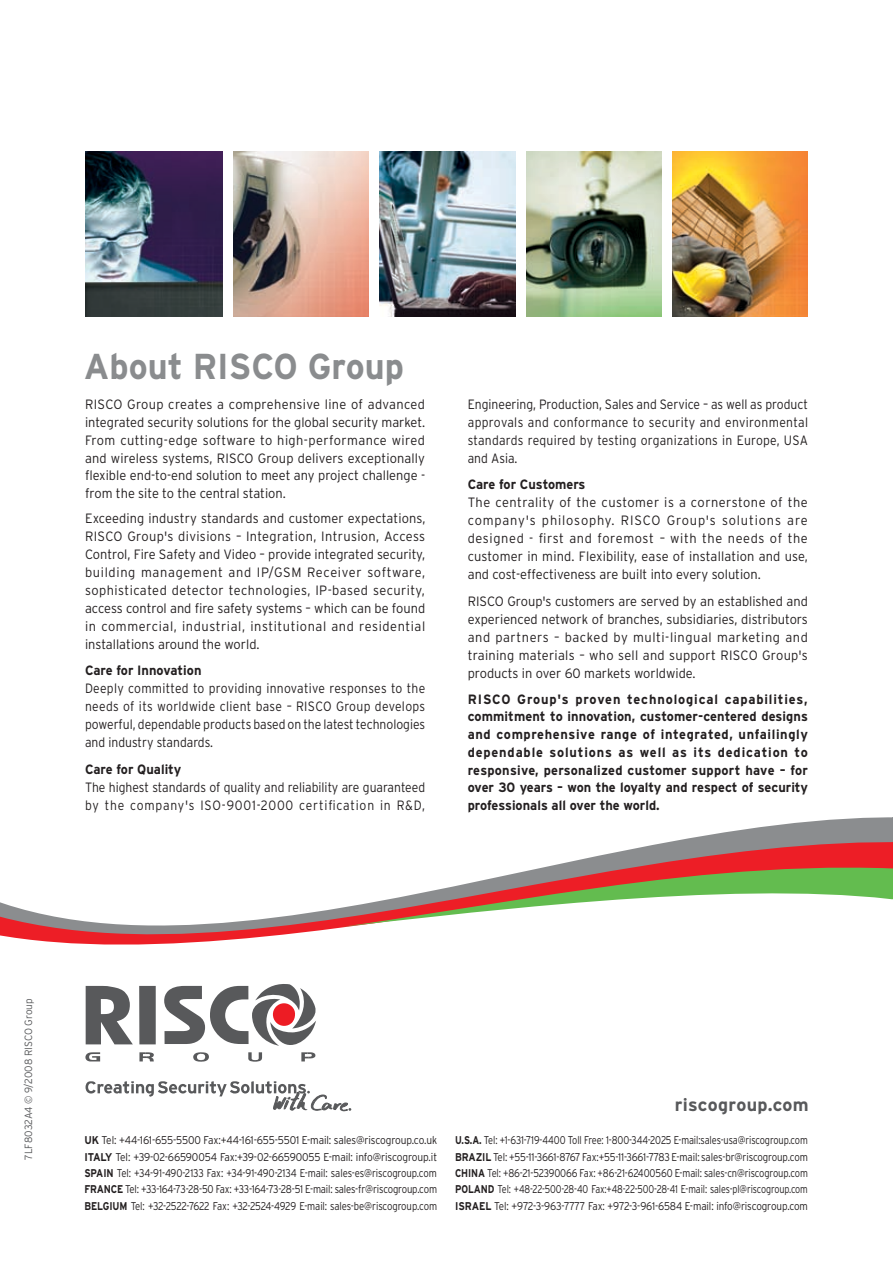
<style>
.page{position:relative;width:893px;height:1263px;background:#fff}
.page>*{position:absolute;margin:0;border:0;box-sizing:border-box;transform-origin:0 0}
.t1{font:700 36px "Interstate";color:#8a8c8e;scale:.95 1}
.t2{font:700 18px "Interstate";letter-spacing:.02em;color:#58595b}
.t3{font:300 13.5px/18px "Interstate";color:#231f20;text-align:justify;scale:.95 1}
.t4{font:300 13.5px/18px "Interstate";color:#231f20;text-align:justify;scale:.9 1}
.t5{font:700 13.5px/17.7px "Interstate";color:#231f20;text-align:justify;scale:.95 1}
.t6{font:300 11.25px/16.5px "Interstate";letter-spacing:-.02em;color:#231f20;text-align:justify;scale:.82 1}
.t7{font:300 11.25px/16.4px "Interstate";letter-spacing:-.02em;color:#231f20;text-align:justify;scale:.9 1}
.t8{font:300 10.5px "Interstate";color:#58595b;scale:.95 1}
.s1{font-weight:700}
</style>
<div class="page">
<svg style="left:0;top:817px;width:892px;height:213px"></svg>
<svg style="left:342px;top:843px;width:550px;height:84px"></svg>
<img style="left:673px;top:151px;width:135px;height:166px">
<svg style="left:892px;top:817px;width:1px;height:83px"></svg>
<img style="left:85px;top:151px;width:138px;height:166px">
<img style="left:234px;top:151px;width:134px;height:166px">
<img style="left:379px;top:151px;width:136px;height:166px">
<img style="left:526px;top:151px;width:136px;height:166px">
<div style="left:139px;top:986px;width:17px;height:58px;background:#58595b"></div>
<svg style="left:86px;top:986px;width:47px;height:58px"></svg>
<svg style="left:85px;top:1052px;width:15px;height:9px"></svg>
<svg style="left:139px;top:1052px;width:15px;height:9px"></svg>
<svg style="left:164px;top:983px;width:153px;height:79px"></svg>
<svg style="left:86px;top:1081px;width:265px;height:30px"></svg>
<h1 class="t1" style="left:84px;top:346px;width:338px">About RISCO Group</h1>
<p class="t3" style="left:85px;top:395px;width:360px">RISCO Group creates a comprehensive line of advanced integrated security solutions for the global security market.<br>From cutting-edge software to high-performance wired and wireless systems, RISCO Group delivers exceptionally flexible end-to-end solution to meet any project challenge - from the site to the central station.</p>
<p class="t3" style="left:85px;top:509px;width:360px">Exceeding industry standards and customer expectations, RISCO Group's divisions ־ Integration, Intrusion, Access Control, Fire Safety and Video ־ provide integrated security, building management and IP/GSM Receiver software, sophisticated detector technologies, IP-based security, access control and fire safety systems ־ which can be found in commercial, industrial, institutional and residential installations around the world.</p>
<p class="t5" style="left:85px;top:662px;width:124px">Care for Innovation</p>
<p class="t4" style="left:85px;top:679px;width:380px">Deeply committed to providing innovative responses to the needs of its worldwide client base ־ RISCO Group develops powerful, dependable products based on the latest technologies and industry standards.</p>
<p class="t5" style="left:85px;top:760px;width:103px">Care for Quality</p>
<p class="t4" style="left:85px;top:778px;width:379px">The highest standards of quality and reliability are guaranteed by the company's ISO-9001-2000 certification in R&amp;D,</p>
<p class="t4" style="left:468px;top:395px;width:380px">Engineering, Production, Sales and Service ־ as well as product approvals and conformance to security and environmental standards required by testing organizations in Europe, USA and Asia.</p>
<p class="t5" style="left:468px;top:475px;width:125px">Care for Customers</p>
<p class="t3" style="left:468px;top:493px;width:360px">The centrality of the customer is a cornerstone of the company's philosophy. RISCO Group's solutions are designed - first and foremost ־ with the needs of the customer in mind. Flexibility, ease of installation and use, and cost-effectiveness are built into every solution.</p>
<p class="t3" style="left:468px;top:592px;width:360px">RISCO Group's customers are served by an established and experienced network of branches, subsidiaries, distributors and partners – backed by multi-lingual marketing and training materials – who sell and support RISCO Group's products in over 60 markets worldwide.</p>
<p class="t5" style="left:468px;top:690px;width:360px">RISCO Group's proven technological capabilities, commitment to innovation, customer-centered designs and comprehensive range of integrated, unfailingly dependable solutions as well as its dedication to responsive, personalized customer support have ־ for over 30 years ־ won the loyalty and respect of security professionals all over the world.</p>
<p class="t8" style="left:23px;top:1160px;width:171px;rotate:-90deg">7LF8032A4 © 9/2008 RISCO Group</p>
<h2 class="t2" style="left:675px;top:1094px;width:136px">riscogroup.com</h2>
<p class="t7" style="left:84px;top:1132px;width:393px"><span class="s1">UK</span> Tel: +44-161-655-5500 Fax:+44-161-655-5501 E-mail: sales@riscogroup.co.uk <span class="s1">ITALY</span> Tel: +39-02-66590054 Fax:+39-02-66590055 E-mail: info@riscogroup.it <span class="s1">SPAIN</span> Tel: +34-91-490-2133 Fax: +34-91-490-2134 E-mail: sales-es@riscogroup.com <span class="s1">FRANCE</span> Tel: +33-164-73-28-50 Fax: +33-164-73-28-51 E-mail: sales-fr@riscogroup.com <span class="s1">BELGIUM</span> Tel: +32-2522-7622 Fax: +32-2524-4929 E-mail: sales-be@riscogroup.com</p>
<p class="t6" style="left:455px;top:1132px;width:432px"><span class="s1">U.S.A.</span> Tel: +1-631-719-4400 Toll Free: 1-800-344-2025 E-mail:sales-usa@riscogroup.com <span class="s1">BRAZIL</span> Tel: +55-11-3661-8767 Fax:+55-11-3661-7783 E-mail: sales-br@riscogroup.com <span class="s1">CHINA</span> Tel: +86-21-52390066 Fax: +86-21-62400560 E-mail: sales-cn@riscogroup.com <span class="s1">POLAND</span> Tel: +48-22-500-28-40 Fax:+48-22-500-28-41 E-mail: sales-pl@riscogroup.com <span class="s1">ISRAEL</span> Tel: +972-3-963-7777 Fax: +972-3-961-6584 E-mail: info@riscogroup.com</p>
</div>
